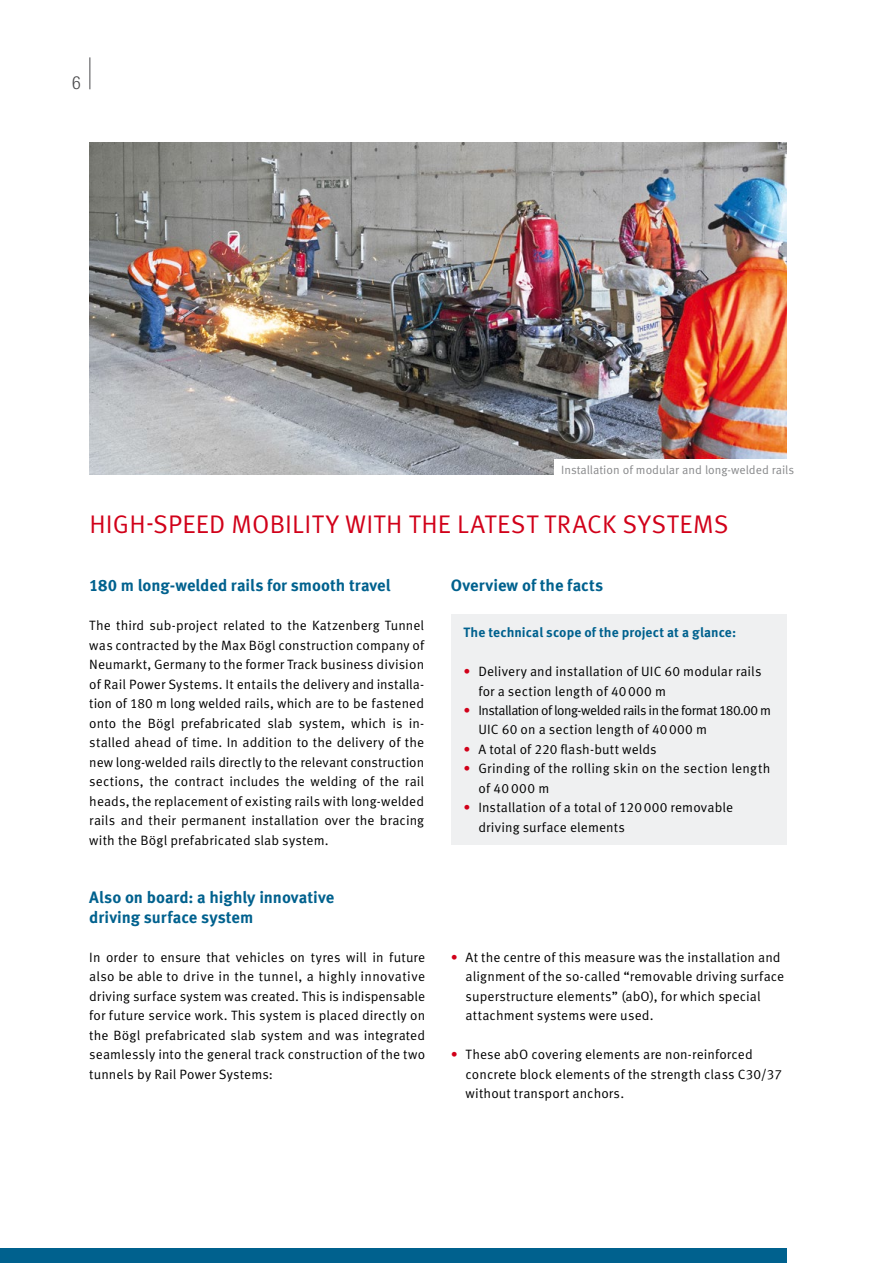
<style>
.page{position:relative;width:893px;height:1263px;background:#fff}
.page>*{position:absolute;margin:0;border:0;box-sizing:border-box;transform-origin:0 0}
.t1{font:25.5px "Meta Pro";letter-spacing:.01em;color:#d10019}
.t2{font:300 condensed 18px "Helvetica Neue LT Std";color:#4b4b4d}
.t3{font:700 16.5px/19.5px "Meta Pro";color:#00618e}
.t4{font:13.5px/19.5px "Meta Pro";letter-spacing:.01em;color:#000}
.t5{font:13.5px/19.5px "Meta Pro";letter-spacing:-.035em;color:#000}
.t6{font:700 13.5px "Meta Pro";letter-spacing:.005em;color:#00618e}
.t7{font:12px "Meta Pro";letter-spacing:-.005em;color:#87888a}
.s1{color:#d10019}
</style>
<div class="page">
<hr style="left:89px;top:57px;width:1px;height:32px;background:#4b4b4d">
<div style="left:0;top:1248px;width:787px;height:15px;background:#00618e"></div>
<img style="left:89px;top:142px;width:698px;height:332px">
<div style="left:451px;top:614px;width:336px;height:231px;background:#eff0f1"></div>
<div style="left:554px;top:459px;width:243px;height:23px;background:#fff"></div>
<h2 class="t2" style="left:72px;top:72px;width:10px">6</h2>
<p class="t7" style="left:561px;top:463px;width:234px">I nstallation of modular and long-welded rails</p>
<h1 class="t1" style="left:89px;top:508px;width:93px">High-speed</h1>
<h1 class="t1" style="left:231px;top:508px;width:499px">mobility with the latest track systems</h1>
<p class="t3" style="left:89px;top:576px;width:303px">180 m long-welded rails for smooth travel</p>
<p class="t4" style="left:89px;top:616px;width:337px;text-align:justify">The third sub-project related to the Katzenberg Tunnel was contracted by the Max Bögl construction company of N eumarkt, Germany to the former Track business division of Rail Power Systems. It entails the delivery and installa&shy;tion of 180 m long welded rails, which are to be fastened onto the Bögl prefabricated slab system, which is in&shy;stalled ahead of time. I n addition to the delivery of the new long-welded rails directly to the relevant construction sections, the contract includes the welding of the rail heads, the replacement of existing rails with long-welded rails and their permanent installation over the bracing with the Bögl prefabricated slab system.</p>
<p class="t3" style="left:89px;top:888px;width:247px">Also on board: a highly innovative driving surface system</p>
<p class="t4" style="left:89px;top:948px;width:337px;text-align:justify">I n order to ensure that vehicles on tyres will in future also be able to drive in the tunnel, a highly innovative driving surface system was created. This is indispensable for future service work. This system is placed directly on the Bögl prefabricated slab system and was integrated seamlessly into the general track construction of the two tunnels by Rail Power Systems:</p>
<p class="t3" style="left:451px;top:576px;width:154px">Overview of the facts</p>
<p class="t6" style="left:463px;top:624px;width:274px">The technical scope of the project at a glance:</p>
<p class="t4" style="left:478px;top:662px;width:285px;text-indent:-15px"><span class="s1">•</span> Delivery and installation of UI C 60 modular rails for a section length of 40000 m</p>
<p class="t5" style="left:478px;top:701px;width:294px;text-indent:-15px"><span class="s1">•</span> I nstallation of long-welded rails in the format 180.00 m<br>UI C 60 on a section length of 40000 m</p>
<p class="t4" style="left:463px;top:740px;width:195px"><span class="s1">•</span> A total of 220 flash-butt welds</p>
<p class="t4" style="left:478px;top:759px;width:294px;text-indent:-15px"><span class="s1">•</span> Grinding of the rolling skin on the section length of 40 000 m</p>
<p class="t4" style="left:478px;top:798px;width:256px;text-indent:-15px"><span class="s1">•</span> I nstallation of a total of 120000 removable driving surface elements</p>
<p class="t4" style="left:466px;top:948px;width:320px;text-indent:-15px"><span class="s1">•</span> At the centre of this measure was the installation and alignment of the so-called “removable driving surface superstructure elements” (abO), for which special attachment systems were used.</p>
<p class="t4" style="left:466px;top:1045px;width:318px;text-indent:-15px"><span class="s1">•</span> These abO covering elements are non-reinforced concrete block elements of the strength class C30/37 without transport anchors.</p>
</div>
